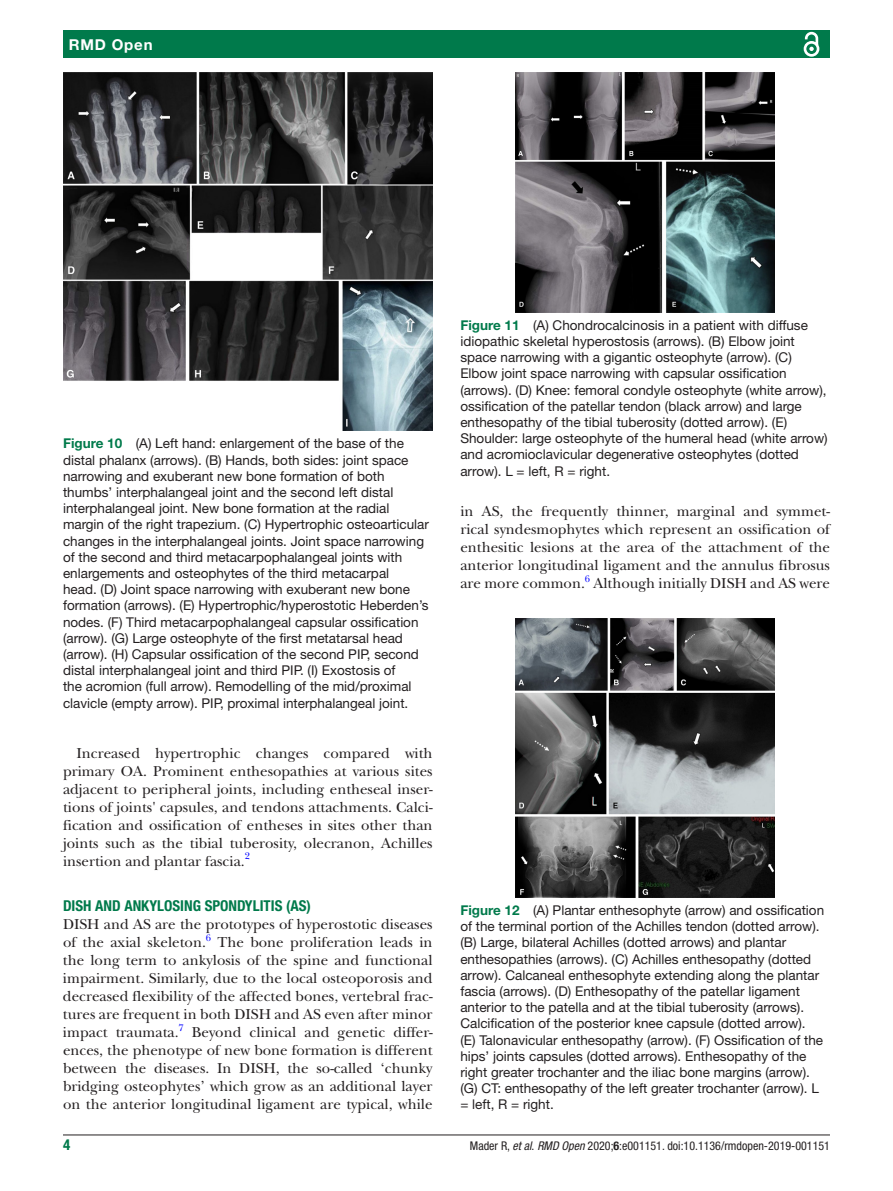
<style>
.page{position:relative;width:893px;height:1191px;background:#fff}
.page>*{position:absolute;margin:0;border:0;box-sizing:border-box;transform-origin:0 0}
.t1{font:15px/18px "New Baskerville";color:#231f20;text-align:justify}
.t2{font:700 condensed 15px "Helvetica Neue LT Std";color:#007a4b}
.t3{font:700 15px "Helvetica Neue LT Std";letter-spacing:.055em;color:#fff}
.t4{font:13.5px/16.2px "Helvetica Neue LT Std";color:#231f20}
.t5{font:condensed 12px "Helvetica Neue LT Std";color:#231f20}
.t6{font:9.9px "New Baskerville";color:#00f}
.s1{font-weight:700;color:#007a4b}
.s2{font-style:italic}
.s3{font-weight:700}
</style>
<div class="page">
<hr style="left:63px;top:1134px;width:767px;height:1px;background:#231f20">
<div style="left:63px;top:31px;width:767px;height:27px;background:#007a4b"></div>
<svg style="left:803px;top:31px;width:17px;height:26px"></svg>
<img style="left:516px;top:73px;width:258px;height:239px">
<img style="left:516px;top:619px;width:258px;height:278px">
<img style="left:63px;top:73px;width:370px;height:358px">
<p class="t3" style="left:69px;top:35px;width:85px">RMD Open</p>
<p class="t4" style="left:63px;top:435px;width:367px"><span class="s1">Figure 10</span> (A) Left hand: enlargement of the base of the distal phalanx (arrows). (B) Hands, both sides: joint space narrowing and exuberant new bone formation of both thumbs’ interphalangeal joint and the second left distal interphalangeal joint. New bone formation at the radial margin of the right trapezium. (C) Hypertrophic osteoarticular changes in the interphalangeal joints. Joint space narrowing of the second and third metacarpophalangeal joints with enlargements and osteophytes of the third metacarpal<br>head. (D) Joint space narrowing with exuberant new bone formation (arrows). (E) Hypertrophic/hyperostotic Heberden’s nodes. (F) Third metacarpophalangeal capsular ossification (arrow). (G) Large osteophyte of the first metatarsal head (arrow). (H) Capsular ossification of the second PIP, second distal interphalangeal joint and third PIP. (I) Exostosis of<br>the acromion (full arrow). Remodelling of the mid/proximal clavicle (empty arrow). PIP, proximal interphalangeal joint.</p>
<p class="t1" style="left:63px;top:744px;width:371px;text-indent:14px">Increased hypertrophic changes compared with primary OA. Prominent enthesopathies at various sites adjacent to peripheral joints, including entheseal inser&shy;tions of joints' capsules, and tendons attachments. Calci&shy;fication and ossification of entheses in sites other than joints such as the tibial tuberosity, olecranon, Achilles insertion and plantar fascia.</p>
<p class="t6" style="left:245px;top:850px;width:7px">2</p>
<p class="t2" style="left:63px;top:897px;width:250px">DISH AND ANKYLOSING SPONDYLITIS (AS)</p>
<p class="t1" style="left:63px;top:915px;width:371px">DISH and AS are the prototypes of hyperostotic diseases of the axial skeleton.</p>
<p class="t6" style="left:206px;top:931px;width:7px">6</p>
<p class="t1" style="left:63px;top:933px;width:371px;text-indent:155px">The bone proliferation leads in the long term to ankylosis of the spine and functional impairment. Similarly, due to the local osteoporosis and decreased flexibility of the affected bones, vertebral frac&shy;tures are frequent in both DISH and AS even after minor impact traumata.</p>
<p class="t6" style="left:179px;top:1021px;width:7px">7</p>
<p class="t1" style="left:63px;top:1023px;width:371px;text-indent:129px">Beyond clinical and genetic differ&shy;ences, the phenotype of new bone formation is different between the diseases. In DISH, the so-called ‘chunky bridging osteophytes’ which grow as an additional layer on the anterior longitudinal ligament are typical, while</p>
<p class="t4" style="left:460px;top:317px;width:369px"><span class="s1">Figure 11</span> (A) Chondrocalcinosis in a patient with diffuse idiopathic skeletal hyperostosis (arrows). (B) Elbow joint space narrowing with a gigantic osteophyte (arrow). (C)<br>Elbow joint space narrowing with capsular ossification (arrows). (D) Knee: femoral condyle osteophyte (white arrow), ossification of the patellar tendon (black arrow) and large enthesopathy of the tibial tuberosity (dotted arrow). (E)<br>Shoulder: large osteophyte of the humeral head (white arrow) and acromioclavicular degenerative osteophytes (dotted arrow). L = left, R = right.</p>
<p class="t1" style="left:460px;top:502px;width:371px">in AS, the frequently thinner, marginal and symmet&shy;rical syndesmophytes which represent an ossification of enthesitic lesions at the area of the attachment of the anterior longitudinal ligament and the annulus fibrosus are more common.<sup>6</sup> Although initially DISH and AS were</p>
<p class="t4" style="left:460px;top:901px;width:365px"><span class="s1">Figure 12</span> (A) Plantar enthesophyte (arrow) and ossification of the terminal portion of the Achilles tendon (dotted arrow). (B) Large, bilateral Achilles (dotted arrows) and plantar enthesopathies (arrows). (C) Achilles enthesopathy (dotted arrow). Calcaneal enthesophyte extending along the plantar fascia (arrows). (D) Enthesopathy of the patellar ligament anterior to the patella and at the tibial tuberosity (arrows).<br>Calcification of the posterior knee capsule (dotted arrow). (E) Talonavicular enthesopathy (arrow). (F) Ossification of the hips’ joints capsules (dotted arrows). Enthesopathy of the right greater trochanter and the iliac bone margins (arrow). (G) CT: enthesopathy of the left greater trochanter (arrow). L = left, R = right.</p>
<p class="t2" style="left:63px;top:1135px;width:9px">4</p>
<p class="t5" style="left:470px;top:1138px;width:362px">Mader R, <span class="s2">et al</span>. <span class="s2">RMD Open</span> 2020;<span class="s3">6</span>:e001151. doi:10.1136/rmdopen-2019-001151</p>
</div>
